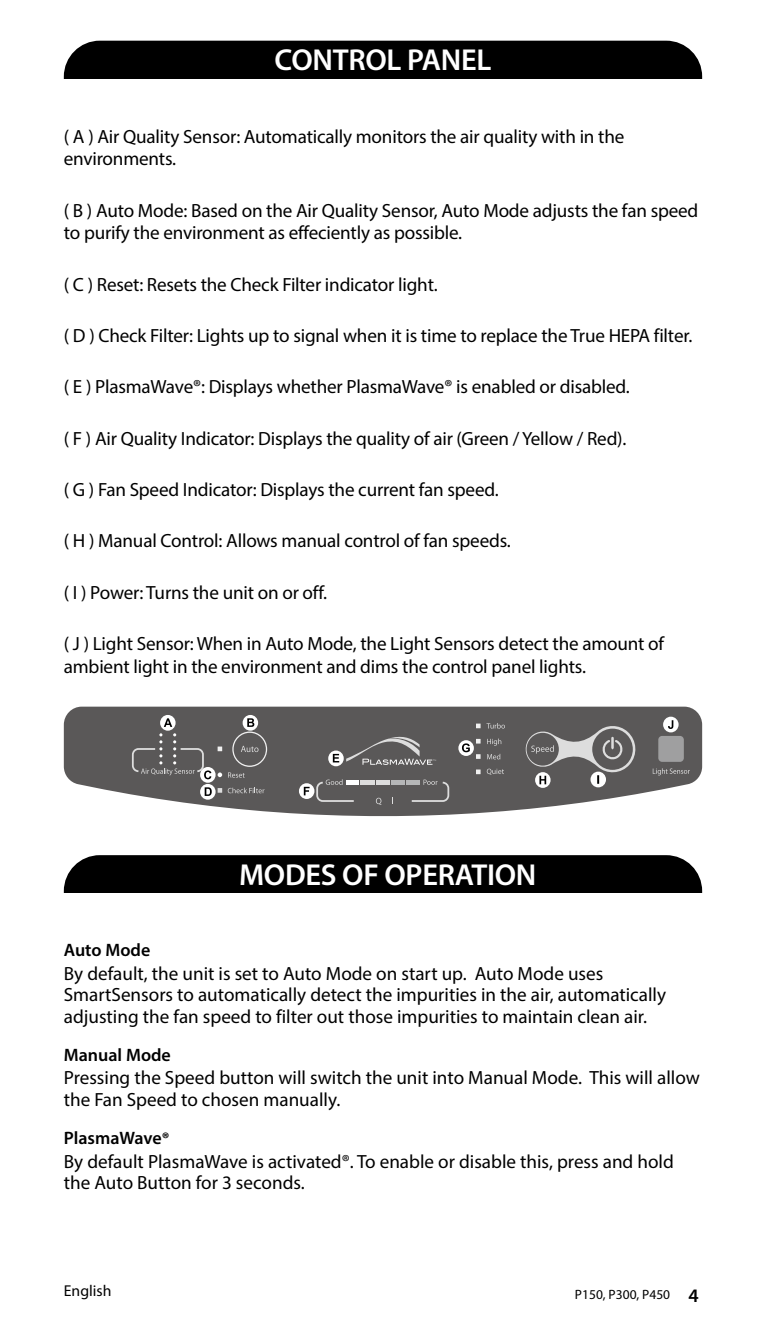
<style>
.page{position:relative;width:766px;height:1340px;background:#fff}
.page>*{position:absolute;margin:0;border:0;box-sizing:border-box;transform-origin:0 0}
.t1{font:600 30.38px "Myriad Pro";letter-spacing:-.01em;color:#fff}
.t2{font:19.12px/21.4px "Myriad Pro";letter-spacing:-.01em;color:#000}
.t3{font:600 19.12px "Myriad Pro";color:#000}
.t4{font:600 18px "Myriad Pro";color:#000}
.t5{font:15.75px "Myriad Pro";color:#000}
.t6{font:13.5px "Myriad Pro";color:#000}
.s1{font-weight:700;font-size:16.88px}
</style>
<div class="page">
<div style="left:64px;top:41px;width:638px;height:75px;background:#000;border-radius:36px"></div>
<div style="left:54px;top:79px;width:658px;height:42px;background:#fff"></div>
<svg style="left:64px;top:706px;width:638px;height:110px;fill:#5a5858"></svg>
<svg style="left:476px;top:769px;width:4px;height:5px"></svg>
<svg style="left:476px;top:754px;width:4px;height:5px"></svg>
<svg style="left:476px;top:739px;width:4px;height:4px"></svg>
<svg style="left:476px;top:723px;width:4px;height:5px"></svg>
<div style="left:658px;top:736px;width:25px;height:26px;background:#9f9fa0;border-radius:4px"></div>
<svg style="left:486px;top:723px;width:19px;height:5px"></svg>
<svg style="left:487px;top:738px;width:14px;height:7px"></svg>
<svg style="left:487px;top:753px;width:13px;height:6px"></svg>
<svg style="left:486px;top:768px;width:18px;height:6px"></svg>
<svg style="left:652px;top:768px;width:37px;height:7px"></svg>
<svg style="left:458px;top:740px;width:15px;height:16px"></svg>
<svg style="left:462px;top:743px;width:7px;height:9px"></svg>
<div style="left:160px;top:715px;width:15px;height:15px;background:#fff;border-radius:50%"></div>
<svg style="left:242px;top:715px;width:16px;height:15px"></svg>
<svg style="left:131px;top:718px;width:319px;height:87px;background:#696767"></svg>
<svg style="left:535px;top:772px;width:15px;height:16px"></svg>
<div style="left:590px;top:771px;width:16px;height:16px;background:#fff;border-radius:50%"></div>
<svg style="left:523px;top:724px;width:114px;height:60px;background:#777575"></svg>
<svg style="left:663px;top:716px;width:15px;height:16px"></svg>
<svg style="left:667px;top:720px;width:6px;height:9px"></svg>
<div style="left:64px;top:855px;width:638px;height:75px;background:#000;border-radius:36px"></div>
<div style="left:54px;top:893px;width:658px;height:42px;background:#fff"></div>
<h1 class="t1" style="left:274px;top:41px;width:218px">CONTROL PANEL</h1>
<p class="t2" style="left:64px;top:125px;width:562px;line-height:22.5px">( A ) Air Quality Sensor: Automatically monitors the air quality with in the environments.</p>
<p class="t2" style="left:64px;top:199px;width:635px;line-height:22.5px">( B ) Auto Mode: Based on the Air Quality Sensor, Auto Mode adjusts the fan speed to purify the environment as effeciently as possible.</p>
<p class="t2" style="left:64px;top:273px;width:375px">( C ) Reset: Resets the Check Filter indicator light.</p>
<p class="t2" style="left:64px;top:324px;width:630px">( D ) Check Filter: Lights up to signal when it is time to replace the True HEPA filter.</p>
<p class="t2" style="left:64px;top:376px;width:567px">( E ) PlasmaWave®: Displays whether PlasmaWave® is enabled or disabled.</p>
<p class="t2" style="left:64px;top:427px;width:564px">( F ) Air Quality Indicator: Displays the quality of air (Green / Yellow / Red).</p>
<p class="t2" style="left:64px;top:478px;width:436px">( G ) Fan Speed Indicator: Displays the current fan speed.</p>
<p class="t2" style="left:64px;top:530px;width:448px">( H ) Manual Control: Allows manual control of fan speeds.</p>
<p class="t2" style="left:64px;top:581px;width:265px">( I ) Power: Turns the unit on or off.</p>
<p class="t2" style="left:64px;top:632px;width:601px;line-height:22.5px">( J ) Light Sensor: When in Auto Mode, the Light Sensors detect the amount of ambient light in the environment and dims the control panel lights.</p>
<h1 class="t1" style="left:239px;top:855px;width:299px">MODES OF OPERATION</h1>
<p class="t4" style="left:64px;top:938px;width:88px">Auto Mode</p>
<p class="t2" style="left:64px;top:962px;width:603px">By default, the unit is set to Auto Mode on start up. Auto Mode uses<br>SmartSensors to automatically detect the impurities in the air, automatically adjusting the fan speed to filter out those impurities to maintain clean air.</p>
<p class="t4" style="left:64px;top:1043px;width:109px">Manual Mode</p>
<p class="t2" style="left:64px;top:1066px;width:637px">Pressing the Speed button will switch the unit into Manual Mode. This will allow the Fan Speed to chosen manually.</p>
<p class="t4" style="left:64px;top:1126px;width:107px">PlasmaWave<span class="s1">®</span></p>
<p class="t2" style="left:64px;top:1150px;width:611px">By default PlasmaWave is activated®. To enable or disable this, press and hold the Auto Button for 3 seconds.</p>
<p class="t5" style="left:64px;top:1280px;width:49px">English</p>
<p class="t6" style="left:575px;top:1286px;width:97px">P150, P300, P450</p>
<p class="t3" style="left:688px;top:1283px;width:12px">4</p>
</div>
